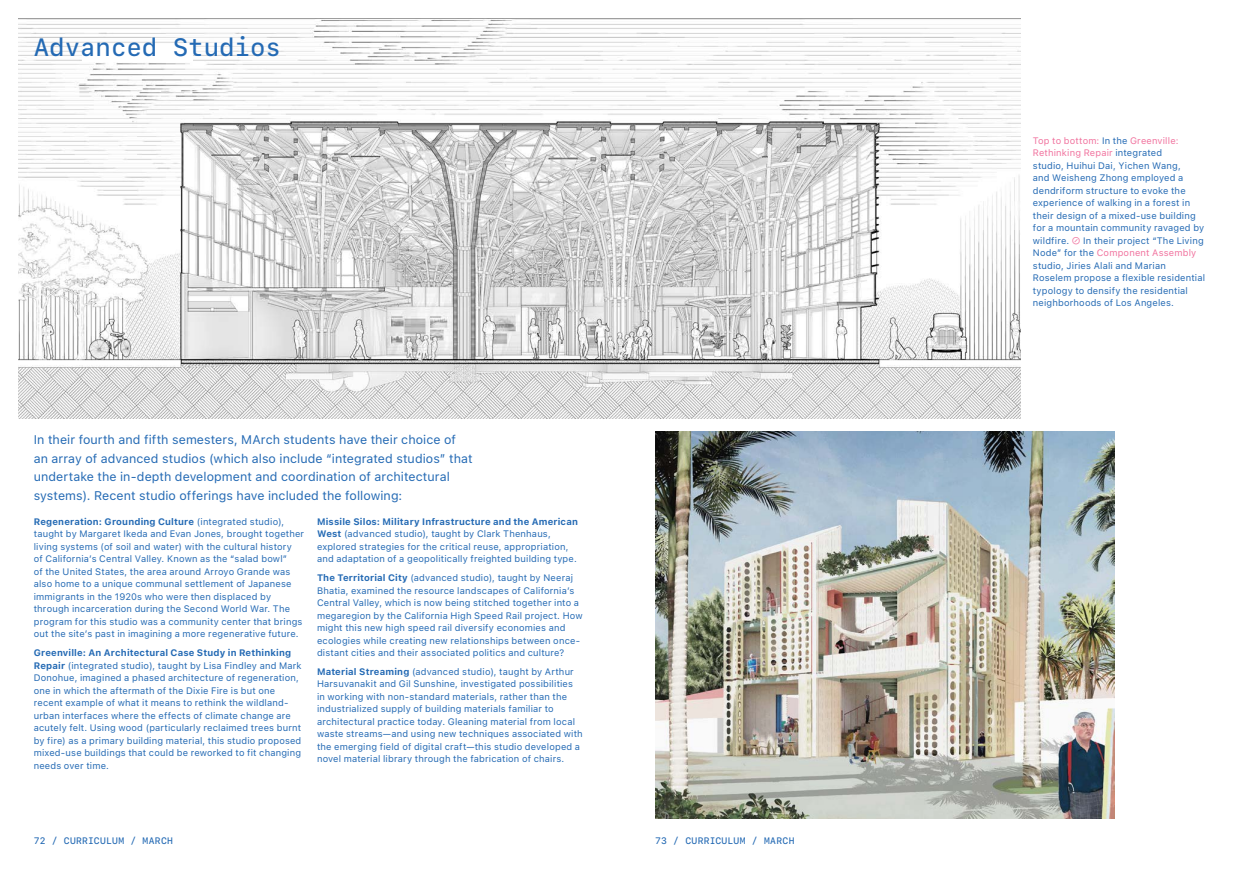
<style>
.page{position:relative;width:1243px;height:875px;background:#fff}
.page>*{position:absolute;margin:0;border:0;box-sizing:border-box;transform-origin:0 0}
.t1{font:500 25px "SF Mono";color:#246ab4}
.t2{font:12.5px/18.8px "SF Pro Text";letter-spacing:.005em;color:#246ab4}
.t3{font:9.38px/12.5px "SF Pro Text";letter-spacing:.02em;color:#246ab4}
.t4{font:500 9.38px "SF Mono";letter-spacing:.035em;color:#246ab4}
.s1{font-weight:700}
.s2{color:#f1729e}
</style>
<div class="page">
<img style="left:19px;top:19px;width:1001px;height:400px">
<img style="left:655px;top:431px;width:459px;height:388px">
<div style="left:82px;top:44px;width:110px;height:17px;background:#fff"></div>
<h1 class="t1" style="left:34px;top:28px;width:249px">Advanced Studios</h1>
<p class="t2" style="left:34px;top:430px;width:440px">In their fourth and fifth semesters, MArch students have their choice of an array of advanced studios (which also include “integrated studios” that undertake the in-depth development and coordination of architectural systems). Recent studio offerings have included the following:</p>
<p class="t3" style="left:34px;top:516px;width:272px"><span class="s1">Regeneration: Grounding Culture</span> (integrated studio), taught by Margaret Ikeda and Evan Jones, brought together living systems (of soil and water) with the cultural history<br>of California’s Central Valley. Known as the “salad bowl”<br>of the United States, the area around Arroyo Grande was also home to a unique communal settlement of Japanese immigrants in the 1920s who were then displaced by through incarceration during the Second World War. The program for this studio was a community center that brings out the site’s past in imagining a more regenerative future.</p>
<p class="t3" style="left:34px;top:647px;width:269px"><span class="s1">Greenville: An Architectural Case Study in Rethinking Repair</span> (integrated studio), taught by Lisa Findley and Mark Donohue, imagined a phased architecture of regeneration, one in which the aftermath of the Dixie Fire is but one recent example of what it means to rethink the wildland&shy;urban interfaces where the effects of climate change are acutely felt. Using wood (particularly reclaimed trees burnt by fire) as a primary building material, this studio proposed mixed-use buildings that could be reworked to fit changing needs over time.</p>
<p class="t3" style="left:317px;top:515px;width:262px"><span class="s1">Missile Silos: Military Infrastructure and the American West</span> (advanced studio), taught by Clark Thenhaus, explored strategies for the critical reuse, appropriation, and adaptation of a geopolitically freighted building type.</p>
<p class="t3" style="left:317px;top:572px;width:267px"><span class="s1">The Territorial City</span> (advanced studio), taught by Neeraj Bhatia, examined the resource landscapes of California’s Central Valley, which is now being stitched together into a megaregion by the California High Speed Rail project. How might this new high speed rail diversify economies and ecologies while creating new relationships between once&shy;distant cities and their associated politics and culture?</p>
<p class="t3" style="left:317px;top:665px;width:267px"><span class="s1">Material Streaming</span> (advanced studio), taught by Arthur Harsuvanakit and Gil Sunshine, investigated possibilities in working with non-standard materials, rather than the industrialized supply of building materials familiar to architectural practice today. Gleaning material from local waste streams—and using new techniques associated with the emerging field of digital craft—this studio developed a novel material library through the fabrication of chairs.</p>
<p class="t4" style="left:34px;top:833px;width:141px">72 / CURRICULUM / MARCH</p>
<p class="t4" style="left:655px;top:833px;width:141px">73 / CURRICULUM / MARCH</p>
<p class="t3" style="left:1032px;top:134px;width:174px"><span class="s2">Top to bottom:</span> In the <span class="s2">Greenville:<br>Rethinking Repair</span> integrated<br>studio, Huihui Dai, Yichen Wang,<br>and Weisheng Zhong employed a dendriform structure to evoke the experience of walking in a forest in their design of a mixed-use building for a mountain community ravaged by wildfire. <span class="s2">⊘</span> In their project “The Living Node” for the <span class="s2">Component Assembly </span>studio, Jiries Alali and Marian Roselem propose a flexible residential typology to densify the residential neighborhoods of Los Angeles.</p>
</div>
